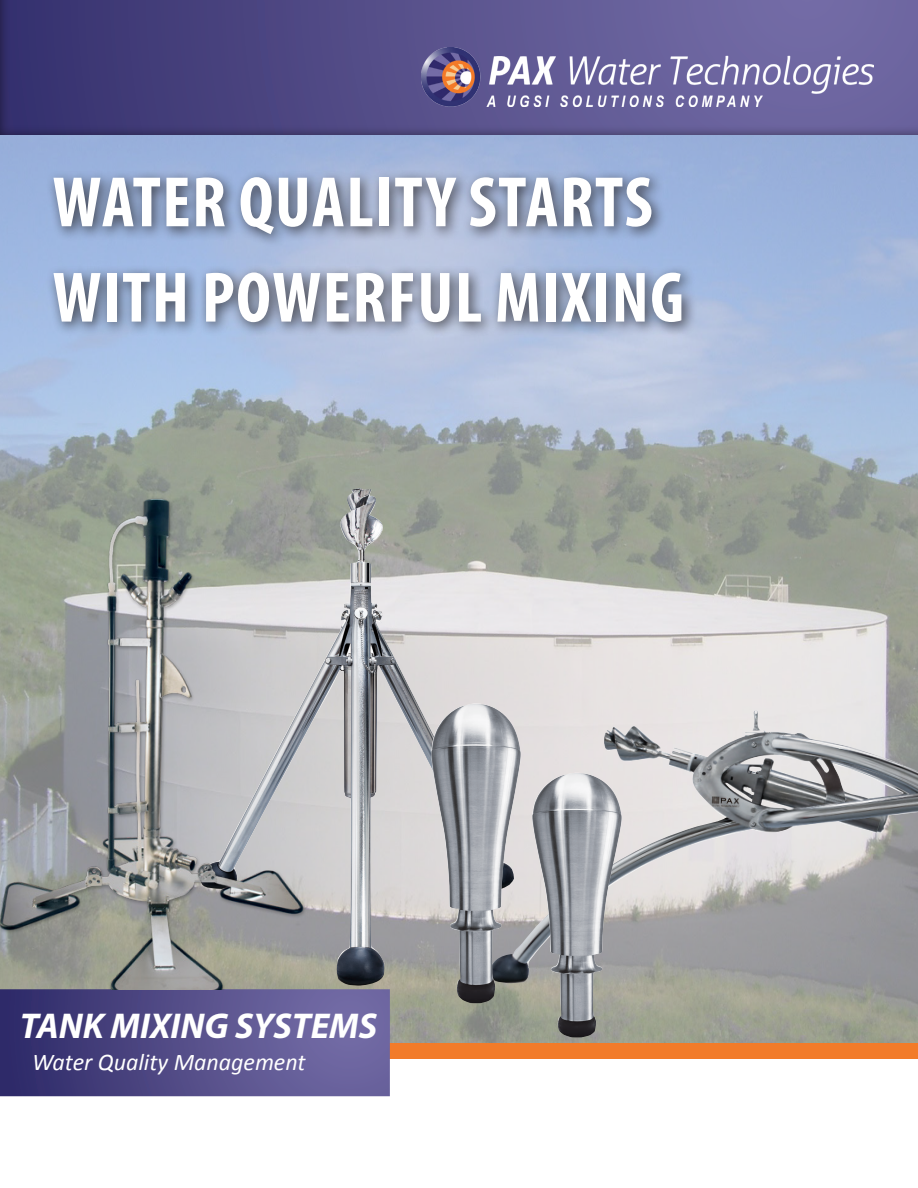
<style>
.page{position:relative;width:918px;height:1188px;background:#fff}
.page>*{position:absolute;margin:0;border:0;box-sizing:border-box;transform-origin:0 0}
.t1{font:700 condensed 72px/95.4px "Myriad Pro";letter-spacing:.02em;color:#fff}
.t2{font:italic 700 36px "Myriad Pro";color:#fff}
.t3{font:italic 24px "Calibri";color:#fff}
</style>
<div class="page">
<img style="left:0;top:137px;width:918px;height:906px">
<div style="left:0;top:0;width:918px;height:137px;background:#231f20;opacity:.59"></div>
<img style="left:422px;top:47px;width:451px;height:60px">
<div style="left:0;top:1043px;width:918px;height:15px;background:#f27b29"></div>
<svg style="left:0;top:989px;width:390px;height:107px"></svg>
<img style="left:329px;top:488px;width:185px;height:498px">
<div style="left:46px;top:169px;width:651px;height:169px;background:#231f20;opacity:.75"></div>
<img style="left:0;top:482px;width:329px;height:507px">
<img style="left:521px;top:710px;width:397px;height:273px">
<img style="left:532px;top:773px;width:90px;height:265px">
<img style="left:431px;top:703px;width:90px;height:301px">
<p class="t1" style="left:53px;top:153px;width:633px">WATER QUALITY STARTS<br>WITH POWERFUL MIXING</p>
<p class="t2" style="left:20px;top:1002px;width:359px">TANK MIXING SYSTEMS</p>
<p class="t3" style="left:32px;top:1046px;width:275px">Water Quality Management</p>
</div>
